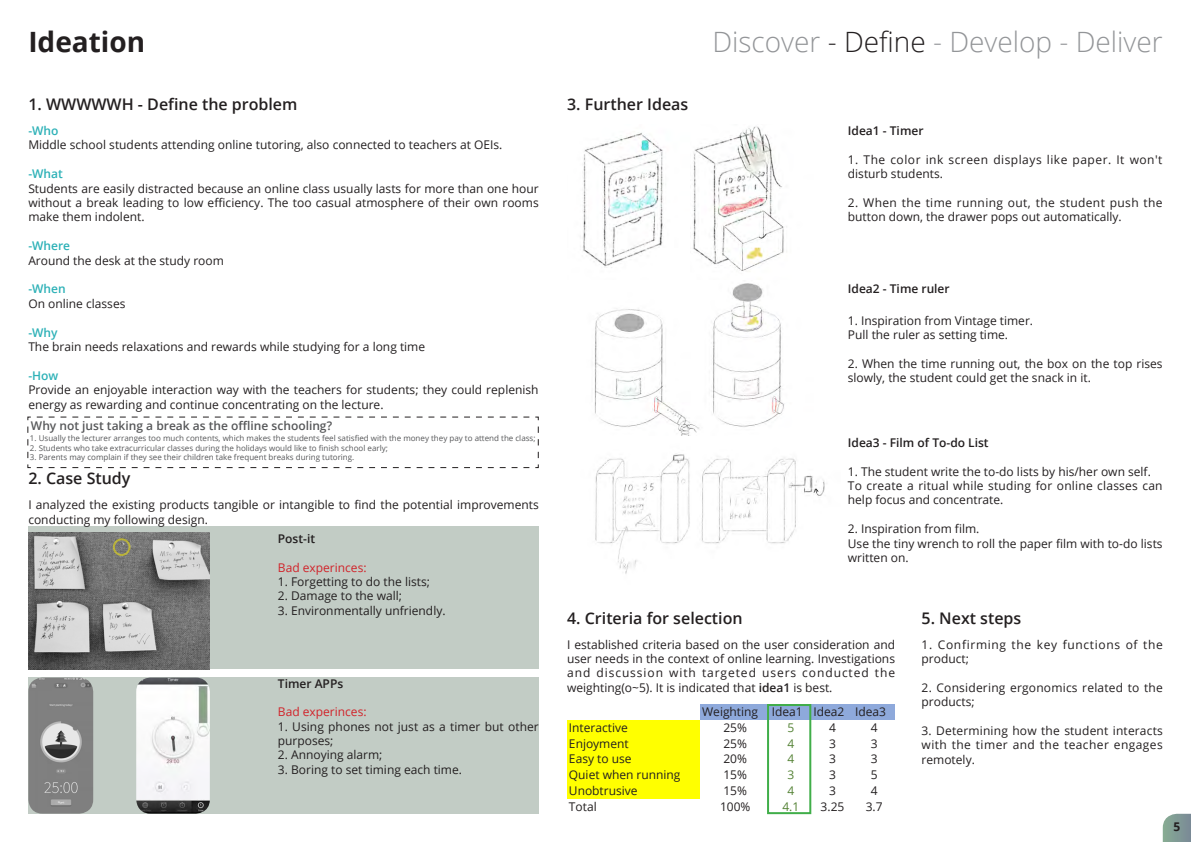
<style>
.page{position:relative;width:1191px;height:842px;background:#fff}
.page>*{position:absolute;margin:0;border:0;box-sizing:border-box;transform-origin:0 0}
.t1{font:300 28px "Open Sans";color:#939598}
.t2{font:700 28px "Open Sans";color:#231f20}
.t3{font:600 16px "Open Sans";color:#231f20}
.t4{font:12px/14.4px "Open Sans";color:#231f20}
.t5{font:600 12px "Open Sans";color:#231f20}
.t6{font:12px/14.4px "Open Sans";letter-spacing:.04em;color:#231f20}
.t7{font:600 12px "Open Sans";color:#57585a}
.t8{font:12px/14.4px "Open Sans";letter-spacing:.055em;color:#231f20}
.t9{font:600 12px "Open Sans";color:#2db1b7}
.t10{font:12px "Open Sans";color:#d1232a}
.t11{font:12px "Open Sans";color:#548235}
.t12{font:700 12px "Open Sans";color:#231f20}
.t13{font:8px "Open Sans";color:#57585a}
.s1{color:#231f20}
.s2{font-weight:600}
</style>
<div class="page">
<svg style="left:1162px;top:814px;width:29px;height:28px"></svg>
<div style="left:28px;top:527px;width:511px;height:142px;background:#c2ccc5"></div>
<div style="left:28px;top:677px;width:511px;height:137px;background:#c2ccc5"></div>
<img style="left:28px;top:533px;width:182px;height:136px">
<img style="left:28px;top:677px;width:65px;height:137px">
<img style="left:136px;top:677px;width:74px;height:137px">
<div style="left:113px;top:538px;width:17px;height:18px;border:2px solid #fff101;border-radius:50%"></div>
<svg style="left:27px;top:416px;width:512px;height:53px"></svg>
<img style="left:583px;top:126px;width:242px;height:448px">
<div style="left:700px;top:704px;width:194px;height:16px;background:#8ea9db"></div>
<div style="left:567px;top:720px;width:133px;height:78px;background:#ff0"></div>
<div style="left:767px;top:704px;width:44px;height:110px;border:2px solid #40ae49"></div>
<h1 class="t2" style="left:28px;top:22px;width:118px">Ideation</h1>
<h2 class="t3" style="left:28px;top:93px;width:271px">1. WWWWWH - Define the problem</h2>
<p class="t9" style="left:28px;top:122px;width:32px">-Who</p>
<p class="t4" style="left:28px;top:138px;width:475px">Middle school students attending online tutoring, also connected to teachers at OEIs.</p>
<p class="t9" style="left:28px;top:166px;width:36px">-What</p>
<p class="t4" style="left:28px;top:181px;width:512px;text-align:justify">Students are easily distracted because an online class usually lasts for more than one hour without a break leading to low efficiency. The too casual atmosphere of their own rooms make them indolent.</p>
<p class="t9" style="left:28px;top:238px;width:43px">-Where</p>
<p class="t4" style="left:28px;top:253px;width:197px">Around the desk at the study room</p>
<p class="t9" style="left:28px;top:281px;width:39px">-When</p>
<p class="t4" style="left:28px;top:296px;width:99px">On online classes</p>
<p class="t9" style="left:28px;top:324px;width:31px">-Why</p>
<p class="t4" style="left:28px;top:339px;width:398px">The brain needs relaxations and rewards while studying for a long time</p>
<p class="t9" style="left:28px;top:367px;width:32px">-How</p>
<p class="t4" style="left:28px;top:382px;width:512px">Provide an enjoyable interaction way with the teachers for students; they could replenish energy as rewarding and continue concentrating on the lecture.</p>
<p class="t7" style="left:31px;top:418px;width:303px">Why not just taking a break as the offline schooling?</p>
<p class="t13" style="left:30px;top:433px;width:507px">1. Usually the lecturer arranges too much contents, which makes the students feel satisfied with the money they pay to attend the class;</p>
<p class="t13" style="left:30px;top:442px;width:359px">2. Students who take extracurricular classes during the holidays would like to finish school early;</p>
<p class="t13" style="left:30px;top:452px;width:326px">3. Parents may complain if they see their children take frequent breaks during tutoring.</p>
<h2 class="t3" style="left:28px;top:468px;width:104px">2. Case Study</h2>
<p class="t4" style="left:28px;top:497px;width:512px">I analyzed the existing products tangible or intangible to find the potential improvements conducting my following design.</p>
<p class="t5" style="left:278px;top:531px;width:39px">Post-it</p>
<p class="t10" style="left:278px;top:559px;width:90px">Bad experinces:</p>
<p class="t4" style="left:278px;top:574px;width:154px">1. Forgetting to do the lists;</p>
<p class="t4" style="left:278px;top:588px;width:126px">2. Damage to the wall;</p>
<p class="t4" style="left:278px;top:603px;width:169px">3. Environmentally unfriendly.</p>
<p class="t5" style="left:278px;top:675px;width:67px">Timer APPs</p>
<p class="t10" style="left:278px;top:704px;width:90px">Bad experinces:</p>
<p class="t4" style="left:278px;top:719px;width:262px">1. Using phones not just as a timer but other purposes;</p>
<p class="t4" style="left:278px;top:747px;width:106px">2. Annoying alarm;</p>
<p class="t4" style="left:278px;top:762px;width:186px">3. Boring to set timing each time.</p>
<h2 class="t3" style="left:567px;top:93px;width:123px">3. Further Ideas</h2>
<h1 class="t1" style="left:712px;top:23px;width:452px">Discover <span class="s1">- Define</span> - Develop - Deliver</h1>
<p class="t5" style="left:848px;top:122px;width:77px">Idea1 - Timer</p>
<p class="t6" style="left:848px;top:152px;width:316px">1. The color ink screen displays like paper. It won't disturb students.</p>
<p class="t4" style="left:848px;top:195px;width:316px">2. When the time running out, the student push the button down, the drawer pops out automatically.</p>
<p class="t5" style="left:848px;top:280px;width:103px">Idea2 - Time ruler</p>
<p class="t4" style="left:848px;top:313px;width:187px">1. Inspiration from Vintage timer.<br>Pull the ruler as setting time.</p>
<p class="t4" style="left:848px;top:356px;width:316px">2. When the time running out, the box on the top rises slowly, the student could get the snack in it.</p>
<p class="t5" style="left:848px;top:434px;width:142px">Idea3 - Film of To-do List</p>
<p class="t4" style="left:848px;top:464px;width:316px">1. The student write the to-do lists by his/her own self.<br>To create a ritual while studing for online classes can help focus and concentrate.</p>
<p class="t4" style="left:848px;top:521px;width:316px">2. Inspiration from film.<br>Use the tiny wrench to roll the paper film with to-do lists written on.</p>
<h2 class="t3" style="left:567px;top:607px;width:177px">4. Criteria for selection</h2>
<h2 class="t3" style="left:921px;top:607px;width:101px">5. Next steps</h2>
<p class="t4" style="left:567px;top:637px;width:329px;text-align:justify">I established criteria based on the user consideration and user needs in the context of online learning. Investigations and discussion with targeted users conducted the weighting(o~5). It is indicated that <span class="s2">idea1</span> is best.</p>
<p class="t8" style="left:921px;top:637px;width:243px">1. Confirming the key functions of the product;</p>
<p class="t4" style="left:921px;top:680px;width:243px">2. Considering ergonomics related to the products;</p>
<p class="t4" style="left:921px;top:723px;width:243px;text-align:justify">3. Determining how the student interacts with the timer and the teacher engages remotely.</p>
<p class="t4" style="left:702px;top:704px;width:185px">Weighting Idea1 Idea2 Idea3</p>
<p class="t4" style="left:569px;top:720px;width:60px">Interactive</p>
<p class="t4" style="left:723px;top:720px;width:25px">25%</p>
<p class="t11" style="left:787px;top:719px;width:8px">5</p>
<p class="t4" style="left:829px;top:720px;width:8px">4</p>
<p class="t4" style="left:870px;top:720px;width:8px">4</p>
<p class="t4" style="left:569px;top:736px;width:61px">Enjoyment</p>
<p class="t4" style="left:723px;top:736px;width:25px">25%</p>
<p class="t11" style="left:787px;top:735px;width:8px">4</p>
<p class="t4" style="left:829px;top:736px;width:8px">3</p>
<p class="t4" style="left:870px;top:736px;width:8px">3</p>
<p class="t4" style="left:569px;top:751px;width:64px">Easy to use</p>
<p class="t4" style="left:723px;top:751px;width:25px">20%</p>
<p class="t11" style="left:787px;top:751px;width:8px">4</p>
<p class="t4" style="left:829px;top:751px;width:8px">3</p>
<p class="t4" style="left:870px;top:751px;width:8px">3</p>
<p class="t4" style="left:569px;top:767px;width:113px">Quiet when running</p>
<p class="t4" style="left:723px;top:767px;width:25px">15%</p>
<p class="t11" style="left:787px;top:766px;width:8px">3</p>
<p class="t4" style="left:829px;top:767px;width:8px">3</p>
<p class="t4" style="left:870px;top:767px;width:8px">5</p>
<p class="t4" style="left:569px;top:783px;width:70px">Unobtrusive</p>
<p class="t4" style="left:723px;top:783px;width:25px">15%</p>
<p class="t11" style="left:787px;top:782px;width:8px">4</p>
<p class="t4" style="left:829px;top:783px;width:8px">3</p>
<p class="t4" style="left:870px;top:783px;width:8px">4</p>
<p class="t4" style="left:569px;top:799px;width:29px">Total</p>
<p class="t4" style="left:720px;top:799px;width:32px">100%</p>
<p class="t11" style="left:782px;top:798px;width:18px">4.1</p>
<p class="t4" style="left:820px;top:799px;width:25px">3.25</p>
<p class="t4" style="left:865px;top:799px;width:18px">3.7</p>
<p class="t12" style="left:1173px;top:818px;width:8px">5</p>
</div>
